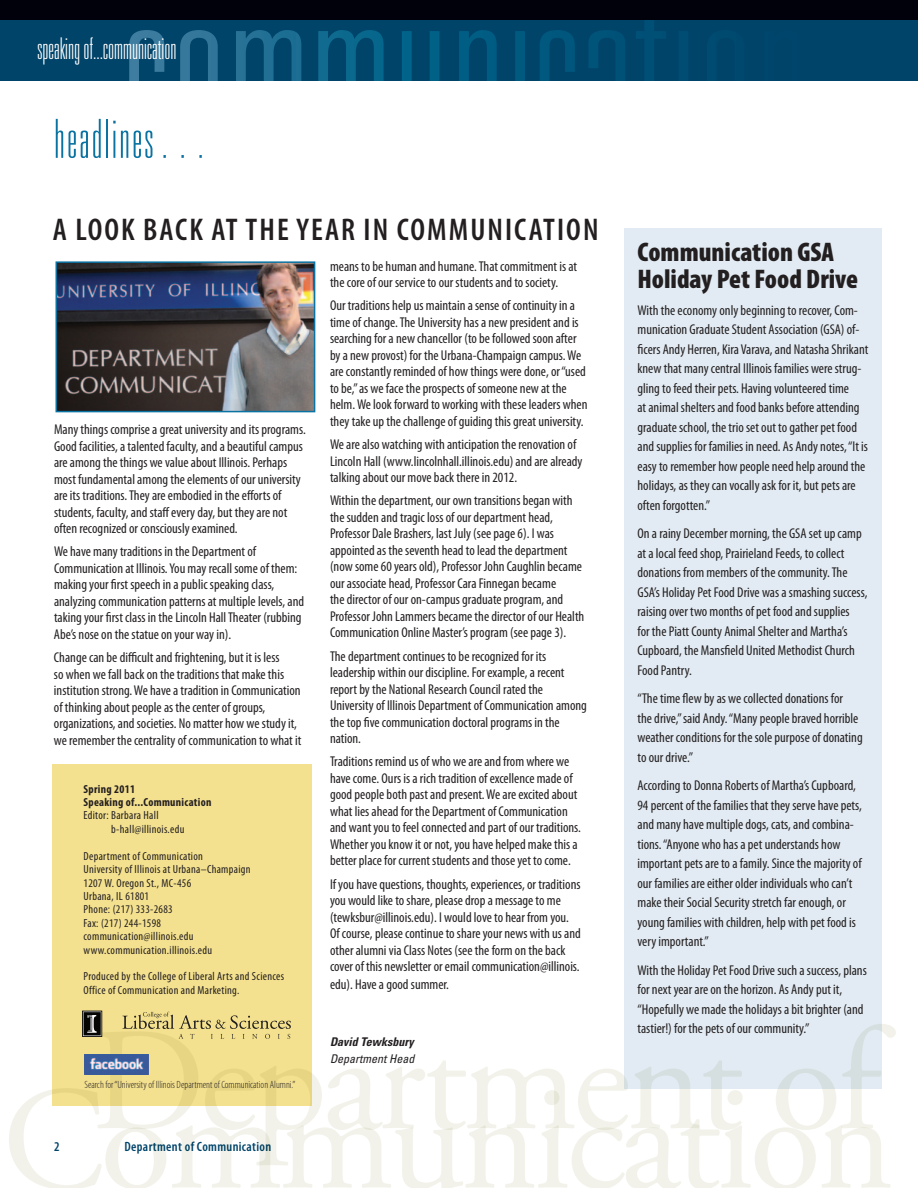
<style>
.page{position:relative;width:918px;height:1188px;background:#fff}
.page>*{position:absolute;margin:0;border:0;box-sizing:border-box;transform-origin:0 0}
.t1{font:100 ultra-condensed 54px "Univers";letter-spacing:.04em;color:#0b73a2}
.t2{font:600 condensed 31.5px "Myriad Pro";letter-spacing:.065em;color:#231f20}
.t3{font:100 ultra-condensed 30px "Univers";color:#fff}
.t4{font:900 condensed 27px/27px "Myriad Pro";color:#231f20}
.t5{font:condensed 14.25px/16.5px "Myriad Pro";color:#231f20}
.t6{font:600 condensed 13.5px "Myriad Pro";letter-spacing:.025em;color:#00446a}
.t7{font:italic 700 condensed 12px "Univers";color:#231f20}
.t8{font:italic condensed 12px "Univers";color:#231f20}
.t9{font:condensed 11.7px/13.4px "Myriad Pro";letter-spacing:.025em;color:#231f20}
.t10{font:700 condensed 11.7px/13.4px "Myriad Pro";letter-spacing:.025em;color:#231f20}
.t11{font:300 condensed 10.5px "Myriad Pro";color:#231f20}
</style>
<div class="page">
<div style="left:52px;top:764px;width:260px;height:342px;background:#f4e18f"></div>
<div style="left:0;top:16px;width:918px;height:65px;background:#00446a"></div>
<svg style="left:129px;top:19px;width:673px;height:62px"></svg>
<div style="left:0;top:0;width:918px;height:19px;background:#00010a"></div>
<svg style="left:9px;top:1088px;width:882px;height:100px"></svg>
<svg style="left:97px;top:1024px;width:799px;height:142px"></svg>
<img style="left:59px;top:264px;width:253px;height:145px">
<div style="left:56px;top:261px;width:259px;height:151px;border:2px solid #0b73a2"></div>
<img style="left:85px;top:1054px;width:64px;height:20px">
<div style="left:624px;top:228px;width:258px;height:861px;background:#e2ebf3"></div>
<svg style="left:122px;top:1012px;width:169px;height:27px"></svg>
<svg style="left:82px;top:1011px;width:20px;height:26px"></svg>
<h3 class="t3" style="left:37px;top:33px;width:141px">speaking of...communication</h3>
<h1 class="t1" style="left:54px;top:111px;width:157px">headlines…</h1>
<h2 class="t2" style="left:53px;top:212px;width:547px">A LOOK BACK AT THE YEAR IN COMMUNICATION</h2>
<p class="t5" style="left:330px;top:257px;width:249px">means to be human and humane. That commitment is at the core of our service to our students and to society.</p>
<p class="t5" style="left:330px;top:297px;width:259px">Our traditions help us maintain a sense of continuity in a time of change. The University has a new president and is searching for a new chancellor (to be followed soon after by a new provost) for the Urbana-Champaign campus. We are constantly reminded of how things were done, or “used to be,” as we face the prospects of someone new at the helm. We look forward to working with these leaders when they take up the challenge of guiding this great university.</p>
<p class="t5" style="left:330px;top:436px;width:254px">We are also watching with anticipation the renovation of<br>Lincoln Hall (www.lincolnhall.illinois.edu) and are already talking about our move back there in 2012.</p>
<p class="t5" style="left:330px;top:492px;width:256px">Within the department, our own transitions began with the sudden and tragic loss of our department head, Professor Dale Brashers, last July (see page 6). I was appointed as the seventh head to lead the department (now some 60 years old), Professor John Caughlin became our associate head, Professor Cara Finnegan became<br>the director of our on-campus graduate program, and Professor John Lammers became the director of our Health Communication Online Master’s program (see page 3).</p>
<p class="t5" style="left:330px;top:648px;width:258px">The department continues to be recognized for its leadership within our discipline. For example, a recent report by the National Research Council rated the University of Illinois Department of Communication among the top five communication doctoral programs in the nation.</p>
<p class="t5" style="left:330px;top:753px;width:253px">Traditions remind us of who we are and from where we have come. Ours is a rich tradition of excellence made of good people both past and present. We are excited about what lies ahead for the Department of Communication and want you to feel connected and part of our traditions.<br>Whether you know it or not, you have helped make this a better place for current students and those yet to come.</p>
<p class="t5" style="left:330px;top:876px;width:252px">If you have questions, thoughts, experiences, or traditions you would like to share, please drop a message to me (tewksbur@illinois.edu). I would love to hear from you.<br>Of course, please continue to share your news with us and other alumni via Class Notes (see the form on the back cover of this newsletter or email communication@illinois.</p>
<p class="t5" style="left:330px;top:976px;width:121px">edu). Have a good summer.</p>
<p class="t5" style="left:54px;top:421px;width:253px">Many things comprise a great university and its programs.<br>Good facilities, a talented faculty, and a beautiful campus are among the things we value about Illinois. Perhaps most fundamental among the elements of our university are its traditions. They are embodied in the efforts of students, faculty, and staff every day, but they are not often recognized or consciously examined.</p>
<p class="t5" style="left:54px;top:543px;width:252px">We have many traditions in the Department of Communication at Illinois. You may recall some of them: making your first speech in a public speaking class, analyzing communication patterns at multiple levels, and taking your first class in the Lincoln Hall Theater (rubbing Abe’s nose on the statue on your way in).</p>
<p class="t5" style="left:54px;top:649px;width:249px">Change can be difficult and frightening, but it is less<br>so when we fall back on the traditions that make this institution strong. We have a tradition in Communication of thinking about people as the center of groups, organizations, and societies. No matter how we study it, we remember the centrality of communication to what it</p>
<p class="t10" style="left:84px;top:782px;width:129px">Spring 2011<br>Speaking of...Communication</p>
<p class="t9" style="left:111px;top:809px;width:75px;text-indent:-28px">Editor: Barbara Hall b-hall@illinois.edu</p>
<p class="t9" style="left:84px;top:849px;width:169px">Department of Communication<br>University of Illinois at Urbana–Champaign<br>1207 W. Oregon St., MC-456<br>Urbana, IL 61801<br>Phone: (217) 333-2683<br>Fax: (217) 244-1598 communication@illinois.edu www.communication.illinois.edu</p>
<p class="t9" style="left:84px;top:970px;width:202px">Produced by the College of Liberal Arts and Sciences<br>Office of Communication and Marketing.</p>
<p class="t11" style="left:84px;top:1079px;width:213px">Search for “University of Illinois Department of Communication Alumni.”</p>
<p class="t6" style="left:54px;top:1139px;width:7px">2</p>
<p class="t6" style="left:125px;top:1139px;width:148px">DEPARTMENT OF COMMUNICATION</p>
<p class="t7" style="left:330px;top:1034px;width:85px">David Tewksbury</p>
<p class="t8" style="left:330px;top:1051px;width:86px">Department Head</p>
<h3 class="t4" style="left:638px;top:239px;width:222px">Communication GSA<br>Holiday Pet Food Drive</h3>
<p class="t5" style="left:638px;top:300px;width:232px;line-height:19.5px">With the economy only beginning to recover, Com&shy;munication Graduate Student Association (GSA) of&shy;ficers Andy Herren, Kira Varava, and Natasha Shrikant knew that many central Illinois families were strug&shy;gling to feed their pets. Having volunteered time<br>at animal shelters and food banks before attending graduate school, the trio set out to gather pet food and supplies for families in need. As Andy notes, “It is easy to remember how people need help around the holidays, as they can vocally ask for it, but pets are often forgotten.”</p>
<p class="t5" style="left:638px;top:524px;width:231px;line-height:19.5px">On a rainy December morning, the GSA set up camp at a local feed shop, Prairieland Feeds, to collect donations from members of the community. The GSA’s Holiday Pet Food Drive was a smashing success, raising over two months of pet food and supplies<br>for the Piatt County Animal Shelter and Martha’s Cupboard, the Mansfield United Methodist Church Food Pantry.</p>
<p class="t5" style="left:638px;top:689px;width:227px;line-height:19.5px">“The time flew by as we collected donations for<br>the drive,” said Andy. “Many people braved horrible weather conditions for the sole purpose of donating to our drive.”</p>
<p class="t5" style="left:638px;top:775px;width:226px;line-height:19.5px">According to Donna Roberts of Martha’s Cupboard, 94 percent of the families that they serve have pets, and many have multiple dogs, cats, and combina&shy;tions. “Anyone who has a pet understands how important pets are to a family. Since the majority of our families are either older individuals who can’t make their Social Security stretch far enough, or young families with children, help with pet food is very important.”</p>
<p class="t5" style="left:638px;top:960px;width:231px;line-height:19.5px">With the Holiday Pet Food Drive such a success, plans for next year are on the horizon. As Andy put it, “Hopefully we made the holidays a bit brighter (and tastier!) for the pets of our community.”</p>
</div>
